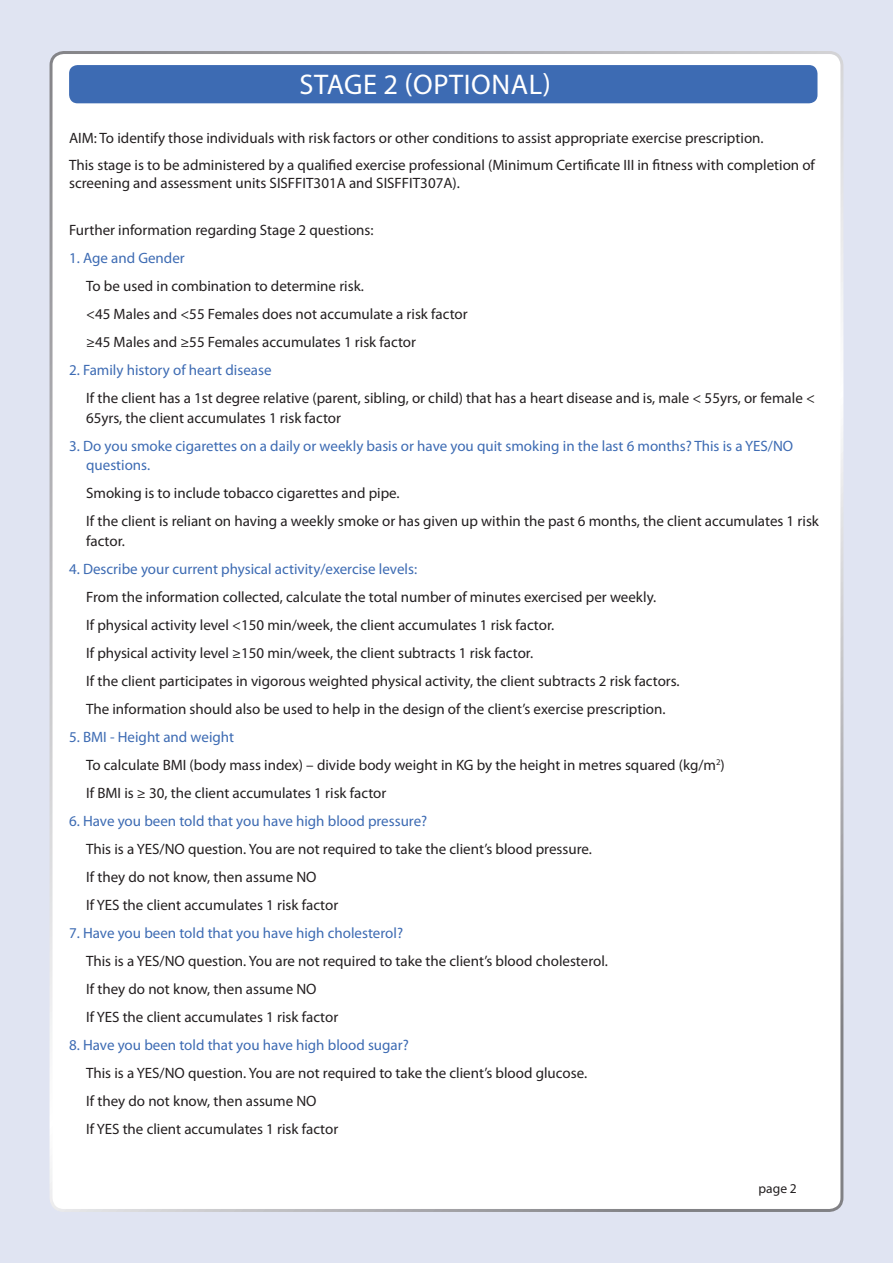
<style>
.page{position:relative;width:893px;height:1263px;background:#e0e4f2}
.page>*{position:absolute;margin:0;border:0;box-sizing:border-box;transform-origin:0 0}
.t1{font:28.5px "Myriad Pro";letter-spacing:.02em;color:#fff}
.Prose{font:15px/19.5px "Myriad Pro";color:#231f20}
.Prose-2{font:15px/19.5px "Myriad Pro";color:#3d6bb3}
.t2{font:13.5px "Myriad Pro";color:#231f20}
</style>
<div class="page">
<div style="left:51px;top:53px;width:791px;height:1157px;background:#fff;border-radius:13px"></div>
<div style="left:69px;top:65px;width:748px;height:38px;background:#3d6bb3;border-radius:9px"></div>
<p class="t1" style="left:299px;top:67px;width:253px">STAGE 2 (OPTIONAL)</p>
<p class="Prose" style="left:69px;top:128px;width:696px">AIM: To identify those individuals with risk factors or other conditions to assist appropriate exercise prescription.</p>
<p class="Prose" style="left:69px;top:156px;width:747px;line-height:18px">This stage is to be administered by a qualified exercise professional (Minimum Certificate III in fitness with completion of screening and assessment units SISFFIT301A and SISFFIT307A).</p>
<p class="Prose" style="left:69px;top:220px;width:306px">Further information regarding Stage 2 questions:</p>
<p class="Prose-2" style="left:69px;top:248px;width:117px">1. Age and Gender</p>
<p class="Prose" style="left:86px;top:276px;width:279px">To be used in combination to determine risk.</p>
<p class="Prose" style="left:86px;top:304px;width:383px">&lt;45 Males and &lt;55 Females does not accumulate a risk factor</p>
<p class="Prose" style="left:86px;top:332px;width:331px">≥45 Males and ≥55 Females accumulates 1 risk factor</p>
<p class="Prose-2" style="left:69px;top:360px;width:204px">2. Family history of heart disease</p>
<p class="Prose" style="left:86px;top:388px;width:730px">If the client has a 1st degree relative (parent, sibling, or child) that has a heart disease and is, male &lt; 55yrs, or female &lt;<br>65yrs, the client accumulates 1 risk factor</p>
<p class="Prose-2" style="left:86px;top:436px;width:709px;text-indent:-17px">3. Do you smoke cigarettes on a daily or weekly basis or have you quit smoking in the last 6 months? This is a YES/NO questions.</p>
<p class="Prose" style="left:86px;top:483px;width:315px">Smoking is to include tobacco cigarettes and pipe.</p>
<p class="Prose" style="left:86px;top:511px;width:734px">If the client is reliant on having a weekly smoke or has given up within the past 6 months, the client accumulates 1 risk factor.</p>
<p class="Prose-2" style="left:69px;top:559px;width:349px">4. Describe your current physical activity/exercise levels:</p>
<p class="Prose" style="left:86px;top:587px;width:572px">From the information collected, calculate the total number of minutes exercised per weekly.</p>
<p class="Prose" style="left:86px;top:615px;width:470px">If physical activity level &lt;150 min/week, the client accumulates 1 risk factor.</p>
<p class="Prose" style="left:86px;top:643px;width:449px">If physical activity level ≥150 min/week, the client subtracts 1 risk factor.</p>
<p class="Prose" style="left:86px;top:671px;width:595px">If the client participates in vigorous weighted physical activity, the client subtracts 2 risk factors.</p>
<p class="Prose" style="left:86px;top:699px;width:581px">The information should also be used to help in the design of the client’s exercise prescription.</p>
<p class="Prose-2" style="left:69px;top:727px;width:167px">5. BMI - Height and weight</p>
<p class="Prose" style="left:86px;top:755px;width:640px">To calculate BMI (body mass index) – divide body weight in KG by the height in metres squared (kg/m<sup>2</sup>)</p>
<p class="Prose" style="left:86px;top:783px;width:302px">If BMI is ≥ 30, the client accumulates 1 risk factor</p>
<p class="Prose-2" style="left:69px;top:811px;width:360px">6. Have you been told that you have high blood pressure?</p>
<p class="Prose" style="left:86px;top:839px;width:507px">This is a YES/NO question. You are not required to take the client’s blood pressure.</p>
<p class="Prose" style="left:86px;top:867px;width:232px">If they do not know, then assume NO</p>
<p class="Prose" style="left:86px;top:895px;width:254px">If YES the client accumulates 1 risk factor</p>
<p class="Prose-2" style="left:69px;top:923px;width:335px">7. Have you been told that you have high cholesterol?</p>
<p class="Prose" style="left:86px;top:951px;width:523px">This is a YES/NO question. You are not required to take the client’s blood cholesterol.</p>
<p class="Prose" style="left:86px;top:979px;width:232px">If they do not know, then assume NO</p>
<p class="Prose" style="left:86px;top:1007px;width:254px">If YES the client accumulates 1 risk factor</p>
<p class="Prose-2" style="left:69px;top:1035px;width:341px">8. Have you been told that you have high blood sugar?</p>
<p class="Prose" style="left:86px;top:1063px;width:502px">This is a YES/NO question. You are not required to take the client’s blood glucose.</p>
<p class="Prose" style="left:86px;top:1091px;width:232px">If they do not know, then assume NO</p>
<p class="Prose" style="left:86px;top:1119px;width:254px">If YES the client accumulates 1 risk factor</p>
<p class="t2" style="left:759px;top:1180px;width:40px">page 2</p>
</div>
